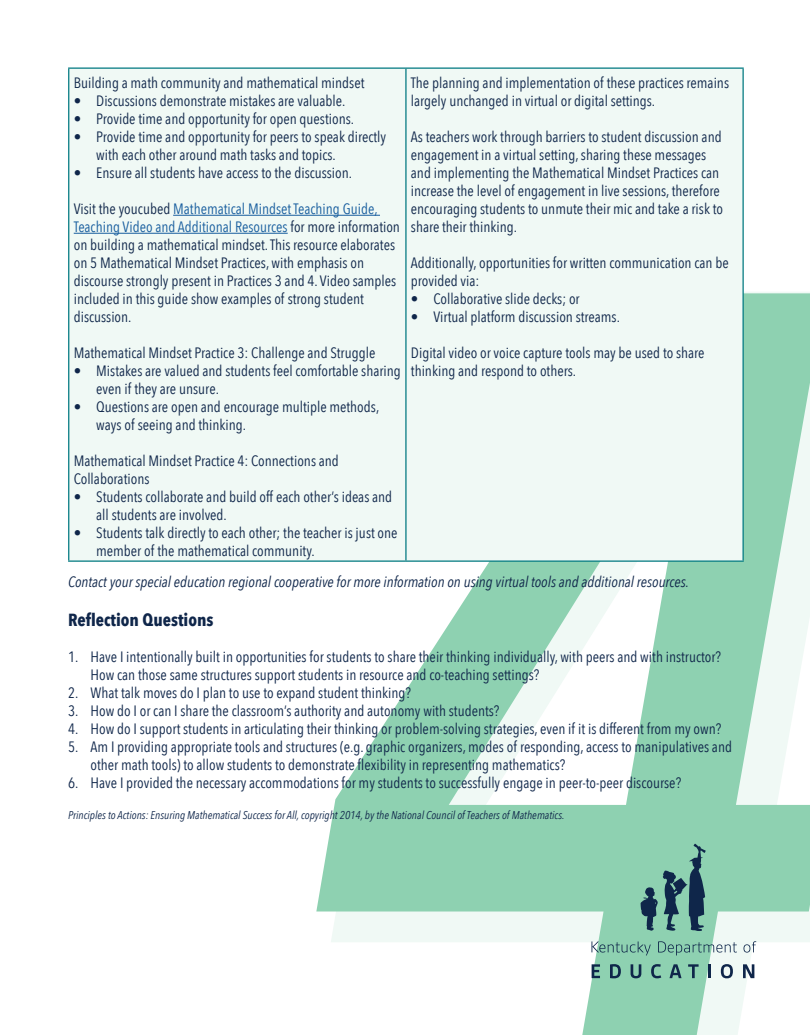
<style>
.page{position:relative;width:810px;height:1035px;background:#fff}
.page>*{position:absolute;margin:0;border:0;box-sizing:border-box;transform-origin:0 0}
.t1{font:700 17.5px "Avenir Next Condensed";color:#0f264a}
.t2{font:15px/18px "Avenir Next Condensed";color:#0f264a}
.t3{font:italic 15px "Avenir Next Condensed";color:#0f264a}
.t4{font:italic 11.25px "Avenir Next Condensed";color:#0f264a}
.s1{color:#175d9e}
</style>
<div class="page">
<svg style="left:316px;top:293px;width:494px;height:742px;fill:#8ed1b1"></svg>
<div style="left:69px;top:69px;width:673px;height:491px;background:#f0f9f5"></div>
<hr style="left:68px;top:69px;width:1px;height:491px;background:#007880">
<hr style="left:68px;top:68px;width:338px;height:1px;background:#007880">
<hr style="left:68px;top:560px;width:338px;height:2px;background:#007880">
<hr style="left:405px;top:69px;width:2px;height:491px;background:#007880">
<hr style="left:406px;top:68px;width:338px;height:1px;background:#007880">
<hr style="left:742px;top:69px;width:2px;height:491px;background:#007880">
<hr style="left:406px;top:560px;width:338px;height:2px;background:#007880">
<hr style="left:173px;top:215px;width:207px;height:1px;background:#175d9e">
<hr style="left:74px;top:233px;width:214px;height:1px;background:#175d9e">
<svg style="left:592px;top:941px;width:59px;height:14px"></svg>
<svg style="left:658px;top:941px;width:79px;height:14px"></svg>
<svg style="left:744px;top:941px;width:12px;height:12px"></svg>
<svg style="left:592px;top:964px;width:8px;height:14px"></svg>
<svg style="left:610px;top:964px;width:11px;height:14px"></svg>
<svg style="left:631px;top:964px;width:10px;height:14px"></svg>
<svg style="left:651px;top:964px;width:10px;height:14px"></svg>
<svg style="left:670px;top:964px;width:12px;height:14px"></svg>
<svg style="left:688px;top:964px;width:11px;height:14px"></svg>
<hr style="left:708px;top:964px;width:3px;height:14px;background:#0f264a">
<svg style="left:721px;top:964px;width:12px;height:14px"></svg>
<svg style="left:743px;top:964px;width:11px;height:14px"></svg>
<svg style="left:640px;top:843px;width:66px;height:88px;background:#63978e"></svg>
<p class="t2" style="left:74px;top:73px;width:292px">Building a math community and mathematical mindset</p>
<p class="t2" style="left:74px;top:91px;width:273px">• Discussions demonstrate mistakes are valuable.</p>
<p class="t2" style="left:74px;top:109px;width:282px">• Provide time and opportunity for open questions.</p>
<p class="t2" style="left:96px;top:127px;width:291px;text-indent:-22px">• Provide time and opportunity for peers to speak directly with each other around math tasks and topics.</p>
<p class="t2" style="left:74px;top:163px;width:280px">• Ensure all students have access to the discussion.</p>
<p class="t2" style="left:74px;top:199px;width:328px">Visit the youcubed <span class="s1">Mathematical Mindset Teaching Guide, Teaching Video and Additional Resources</span> for more information on building a mathematical mindset. This resource elaborates on 5 Mathematical Mindset Practices, with emphasis on discourse strongly present in Practices 3 and 4. Video samples included in this guide show examples of strong student discussion.</p>
<p class="t2" style="left:74px;top:343px;width:303px">Mathematical Mindset Practice 3: Challenge and Struggle</p>
<p class="t2" style="left:96px;top:361px;width:306px;text-indent:-22px">• Mistakes are valued and students feel comfortable sharing even if they are unsure.</p>
<p class="t2" style="left:96px;top:397px;width:285px;text-indent:-22px">• Questions are open and encourage multiple methods, ways of seeing and thinking.</p>
<p class="t2" style="left:74px;top:451px;width:267px">Mathematical Mindset Practice 4: Connections and<br>Collaborations</p>
<p class="t2" style="left:96px;top:487px;width:298px;text-indent:-22px">• Students collaborate and build off each other’s ideas and all students are involved.</p>
<p class="t2" style="left:96px;top:523px;width:303px;text-indent:-22px">• Students talk directly to each other; the teacher is just one member of the mathematical community.</p>
<p class="t2" style="left:411px;top:73px;width:320px">The planning and implementation of these practices remains largely unchanged in virtual or digital settings.</p>
<p class="t2" style="left:411px;top:127px;width:314px">As teachers work through barriers to student discussion and engagement in a virtual setting, sharing these messages and implementing the Mathematical Mindset Practices can increase the level of engagement in live sessions, therefore encouraging students to unmute their mic and take a risk to share their thinking.</p>
<p class="t2" style="left:411px;top:253px;width:319px">Additionally, opportunities for written communication can be provided via:</p>
<p class="t2" style="left:411px;top:289px;width:170px">• Collaborative slide decks; or</p>
<p class="t2" style="left:411px;top:307px;width:211px">• Virtual platform discussion streams.</p>
<p class="t2" style="left:411px;top:343px;width:295px">Digital video or voice capture tools may be used to share thinking and respond to others.</p>
<p class="t3" style="left:68px;top:572px;width:622px">Contact your special education regional cooperative for more information on using virtual tools and additional resources.</p>
<h2 class="t1" style="left:68px;top:609px;width:147px">Reflection Questions</h2>
<p class="t2" style="left:91px;top:647px;width:632px;text-indent:-22px">1. Have I intentionally built in opportunities for students to share their thinking individually, with peers and with instructor?<br>How can those same structures support students in resource and co-teaching settings?</p>
<p class="t2" style="left:68px;top:683px;width:344px">2. What talk moves do I plan to use to expand student thinking?</p>
<p class="t2" style="left:68px;top:701px;width:433px">3. How do I or can I share the classroom’s authority and autonomy with students?</p>
<p class="t2" style="left:68px;top:719px;width:655px">4. How do I support students in articulating their thinking or problem-solving strategies, even if it is different from my own?</p>
<p class="t2" style="left:91px;top:737px;width:643px;text-indent:-22px">5. Am I providing appropriate tools and structures (e.g. graphic organizers, modes of responding, access to manipulatives and other math tools) to allow students to demonstrate flexibility in representing mathematics?</p>
<p class="t2" style="left:68px;top:773px;width:615px">6. Have I provided the necessary accommodations for my students to successfully engage in peer-to-peer discourse?</p>
<p class="t4" style="left:68px;top:808px;width:498px">Principles to Actions: Ensuring Mathematical Success for All, copyright 2014, by the National Council of Teachers of Mathematics.</p>
</div>
